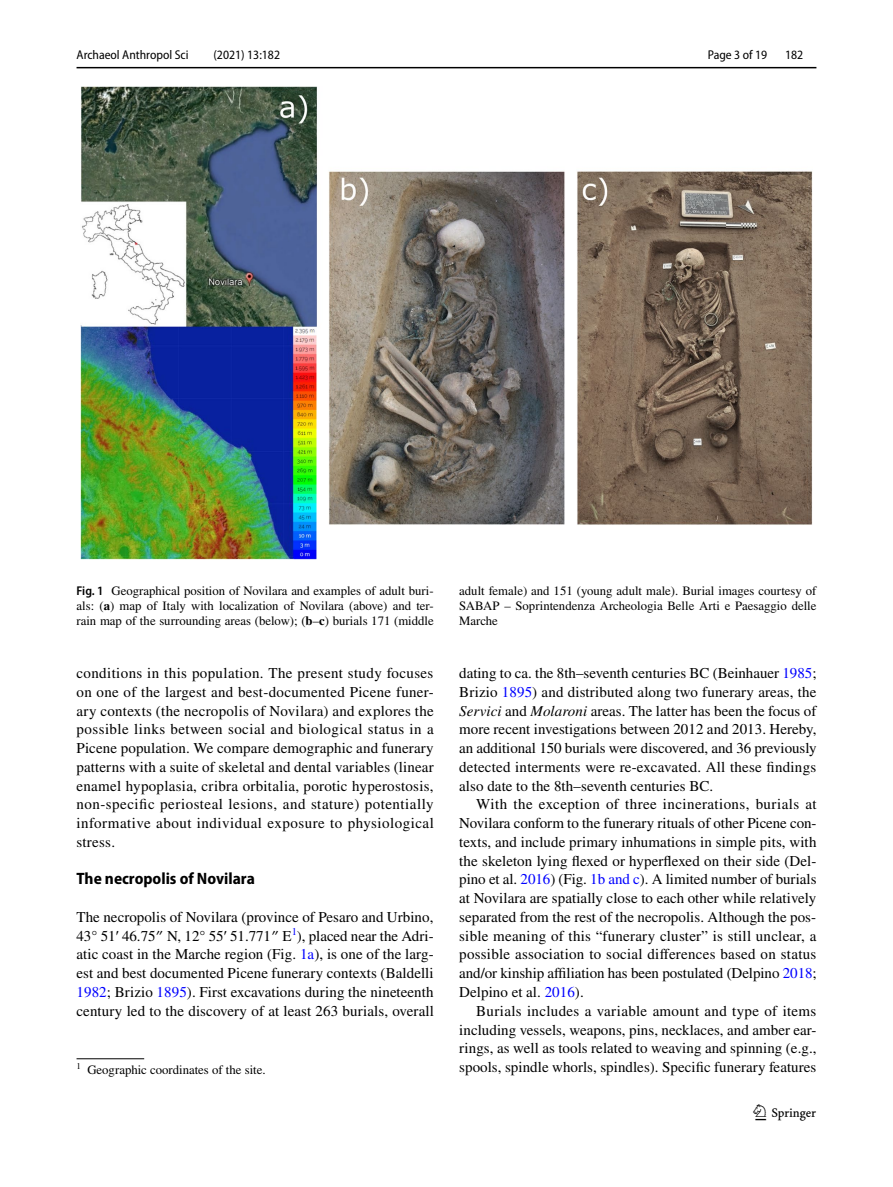
<style>
.page{position:relative;width:893px;height:1187px;background:#fff}
.page>*{position:absolute;margin:0;border:0;box-sizing:border-box;transform-origin:0 0}
.t1{font:22.5px "Springnew Regular 3";color:#000}
.t2{font:700 semi-condensed 16.5px "Myriad Pro";color:#000}
.t3{font:15px/18.8px "STIX";letter-spacing:.005em;color:#000;text-align:justify}
.t4{font:12.75px/15px "STIX";color:#000;text-align:justify}
.t5{font:12.75px "Myriad Pro Semi Cn 4";color:#000}
.t6{font:semi-condensed 12.75px "Myriad Pro";color:#000}
.s1{font-family:"Myriad Pro";font-weight:600;font-stretch:semi-condensed}
.s2{font-weight:700}
.s3{font-family:"Times New Roman"}
.s4{font-family:"Code 2000"}
.s5{color:#00f}
.s6{font-style:italic}
</style>
<div class="page">
<hr style="left:77px;top:67px;width:739px;height:1px;background:#000">
<img style="left:81px;top:87px;width:731px;height:472px">
<hr style="left:77px;top:1058px;width:67px;height:1px;background:#000">
<p class="t5" style="left:77px;top:48px;width:113px">Archaeol Anthropol Sci</p>
<p class="t5" style="left:213px;top:48px;width:68px">(2021) 13:182</p>
<p class="t6" style="left:708px;top:48px;width:61px">Page 3 of 19</p>
<p class="t6" style="left:785px;top:48px;width:20px">182</p>
<p class="t4" style="left:77px;top:583px;width:359px"><span class="s1">Fig. 1</span> Geographical position of Novilara and examples of adult buri&shy;als: (<span class="s2">a</span>) map of Italy with localization of Novilara (above) and ter&shy;rain map of the surrounding areas (below); (<span class="s2">b</span>–<span class="s2">c</span>) burials 171 (middle</p>
<p class="t4" style="left:459px;top:583px;width:359px">adult female) and 151 (young adult male). Burial images courtesy of SABAP – Soprintendenza Archeologia Belle Arti e Paesaggio delle Marche</p>
<p class="t3" style="left:77px;top:664px;width:359px">conditions in this population. The present study focuses on one of the largest and best-documented Picene funer&shy;ary contexts (the necropolis of Novilara) and explores the possible links between social and biological status in a Picene population. We compare demographic and funerary patterns with a suite of skeletal and dental variables (linear enamel hypoplasia, cribra orbitalia, porotic hyperostosis, non-specific periosteal lesions, and stature) potentially informative about individual exposure to physiological stress.</p>
<p class="t2" style="left:77px;top:869px;width:180px">The necropolis of Novilara</p>
<p class="t3" style="left:77px;top:908px;width:359px">The necropolis of Novilara (province of Pesaro and Urbino, 43° 51<span class="s3">′</span> 46.75<span class="s4">ʺ</span> N, 12° 55<span class="s3">′</span> 51.771<span class="s4">ʺ</span> E<sup>1</sup>), placed near the Adri&shy;atic coast in the Marche region (Fig. <span class="s5">1a</span>), is one of the larg&shy;est and best documented Picene funerary contexts (Baldelli <span class="s5">1982</span>; Brizio <span class="s5">1895</span>). First excavations during the nineteenth century led to the discovery of at least 263 burials, overall</p>
<p class="t4" style="left:77px;top:1062px;width:191px"><sup>1</sup> Geographic coordinates of the site.</p>
<p class="t3" style="left:459px;top:664px;width:359px">dating to ca. the 8th–seventh centuries BC (Beinhauer <span class="s5">1985</span>; Brizio <span class="s5">1895</span>) and distributed along two funerary areas, the <span class="s6">Servici</span> and <span class="s6">Molaroni</span> areas. The latter has been the focus of more recent investigations between 2012 and 2013. Hereby, an additional 150 burials were discovered, and 36 previously detected interments were re-excavated. All these findings also date to the 8th–seventh centuries BC.</p>
<p class="t3" style="left:459px;top:796px;width:359px;text-indent:17px">With the exception of three incinerations, burials at Novilara conform to the funerary rituals of other Picene con&shy;texts, and include primary inhumations in simple pits, with the skeleton lying flexed or hyperflexed on their side (Del&shy;pino et al. <span class="s5">2016</span>) (Fig. <span class="s5">1b and c</span>). A limited number of burials at Novilara are spatially close to each other while relatively separated from the rest of the necropolis. Although the pos&shy;sible meaning of this “funerary cluster” is still unclear, a possible association to social differences based on status and/or kinship affiliation has been postulated (Delpino <span class="s5">2018</span>; Delpino et al. <span class="s5">2016</span>).</p>
<p class="t3" style="left:459px;top:1002px;width:359px;text-indent:17px">Burials includes a variable amount and type of items including vessels, weapons, pins, necklaces, and amber ear&shy;rings, as well as tools related to weaving and spinning (e.g., spools, spindle whorls, spindles). Specific funerary features</p>
<h1 class="t1" style="left:755px;top:1104px;width:62px">1 3</h1>
</div>
